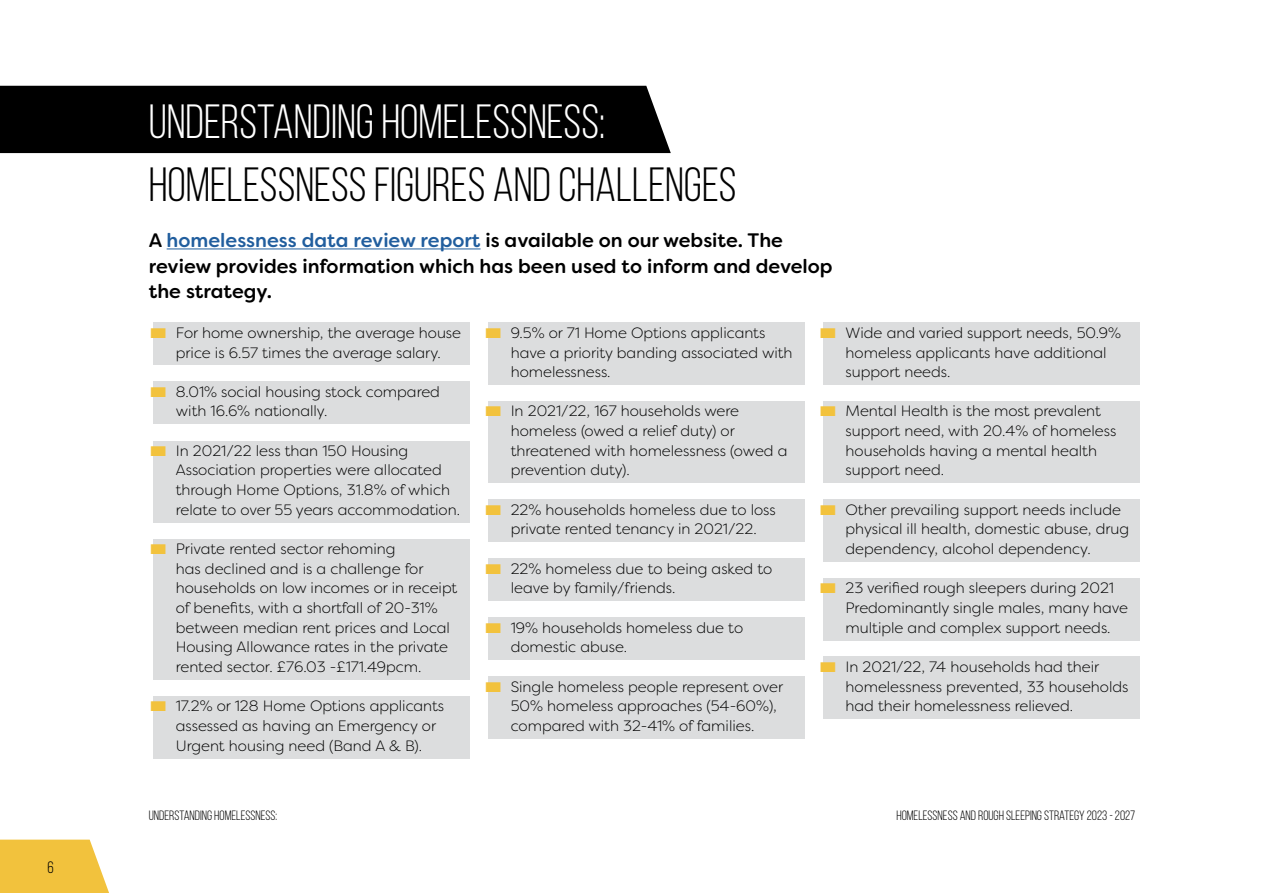
<style>
.page{position:relative;width:1263px;height:893px;background:#fff}
.page>*{position:absolute;margin:0;border:0;box-sizing:border-box;transform-origin:0 0}
.Chapter_left_page_H1{font:48px/63px "Bebas Neue";color:#000}
.First_para_P{font:500 19.5px/25.5px "Filson Soft";color:#000}
.t1{font:16.5px "Bebas Neue";color:#000}
.t2{font:300 15px/19.6px "Filson Soft";color:#000}
.t3{font:13.5px "Bebas Neue";color:#000}
.s1{color:#fff}
.s2{color:#215e9e}
.s3{font-family:"Arial";font-weight:700;font-style:italic;font-size:21px;color:#f2c23d}
</style>
<div class="page">
<svg style="left:0;top:840px;width:109px;height:53px;background:#f3c74d"></svg>
<div style="left:0;top:86px;width:671px;height:67px;background:#000"></div>
<hr style="left:167px;top:248px;width:313px;height:1px;background:#215e9e">
<div style="left:153px;top:323px;width:317px;height:42px;background:#dcddde"></div>
<div style="left:153px;top:382px;width:317px;height:42px;background:#dcddde"></div>
<div style="left:153px;top:441px;width:317px;height:81px;background:#dcddde"></div>
<div style="left:153px;top:539px;width:317px;height:141px;background:#dcddde"></div>
<div style="left:153px;top:696px;width:317px;height:62px;background:#dcddde"></div>
<div style="left:488px;top:323px;width:317px;height:62px;background:#dcddde"></div>
<div style="left:488px;top:401px;width:317px;height:82px;background:#dcddde"></div>
<div style="left:488px;top:500px;width:317px;height:42px;background:#dcddde"></div>
<div style="left:488px;top:559px;width:317px;height:42px;background:#dcddde"></div>
<div style="left:488px;top:618px;width:317px;height:42px;background:#dcddde"></div>
<div style="left:488px;top:676px;width:317px;height:62px;background:#dcddde"></div>
<div style="left:823px;top:323px;width:317px;height:62px;background:#dcddde"></div>
<div style="left:823px;top:401px;width:317px;height:82px;background:#dcddde"></div>
<div style="left:823px;top:500px;width:317px;height:62px;background:#dcddde"></div>
<div style="left:823px;top:578px;width:317px;height:62px;background:#dcddde"></div>
<div style="left:823px;top:657px;width:317px;height:62px;background:#dcddde"></div>
<p class="t1" style="left:47px;top:858px;width:8px">6</p>
<h1 class="Chapter_left_page_H1" style="left:149px;top:90px;width:589px"><span class="s1">UNDERSTANDING HOMELESSNESS:<br></span>HOMELESSNESS FIGURES AND CHALLENGES</h1>
<p class="First_para_P" style="left:149px;top:227px;width:685px">A <span class="s2">homelessness data review report</span> is available on our website. The review provides information which has been used to inform and develop the strategy.</p>
<p class="t2" style="left:149px;top:323px;width:314px;text-align:center"><span class="s3">■</span> For home ownership, the average house price is 6.57 times the average salary.</p>
<p class="t2" style="left:176px;top:382px;width:266px;text-indent:-27px"><span class="s3">■</span> 8.01% social housing stock compared with 16.6% nationally.</p>
<p class="t2" style="left:176px;top:441px;width:286px;text-indent:-27px"><span class="s3">■</span> In 2021/22 less than 150 Housing Association properties were allocated through Home Options, 31.8% of which relate to over 55 years accommodation.</p>
<p class="t2" style="left:176px;top:539px;width:283px;text-indent:-27px"><span class="s3">■</span> Private rented sector rehoming<br>has declined and is a challenge for households on low incomes or in receipt of benefits, with a shortfall of 20-31% between median rent prices and Local Housing Allowance rates in the private rented sector. £76.03 -£171.49pcm.</p>
<p class="t2" style="left:176px;top:696px;width:270px;text-indent:-27px"><span class="s3">■</span> 17.2% or 128 Home Options applicants assessed as having an Emergency or<br>Urgent housing need (Band A &amp; B).</p>
<p class="t2" style="left:511px;top:323px;width:283px;text-indent:-27px"><span class="s3">■</span> 9.5% or 71 Home Options applicants have a priority banding associated with homelessness.</p>
<p class="t2" style="left:511px;top:401px;width:278px;text-indent:-27px"><span class="s3">■</span> In 2021/22, 167 households were homeless (owed a relief duty) or threatened with homelessness (owed a prevention duty).</p>
<p class="t2" style="left:484px;top:500px;width:294px;text-align:center"><span class="s3">■</span> 22% households homeless due to loss private rented tenancy in 2021/22.</p>
<p class="t2" style="left:511px;top:558px;width:263px;text-indent:-27px"><span class="s3">■</span> 22% homeless due to being asked to leave by family/friends.</p>
<p class="t2" style="left:511px;top:617px;width:234px;text-indent:-27px"><span class="s3">■</span> 19% households homeless due to domestic abuse.</p>
<p class="t2" style="left:511px;top:676px;width:274px;text-indent:-27px"><span class="s3">■</span> Single homeless people represent over<br>50% homeless approaches (54-60%), compared with 32-41% of families.</p>
<p class="t2" style="left:845px;top:323px;width:277px;text-indent:-27px"><span class="s3">■</span> Wide and varied support needs, 50.9% homeless applicants have additional support needs.</p>
<p class="t2" style="left:845px;top:401px;width:272px;text-indent:-27px"><span class="s3">■</span> Mental Health is the most prevalent support need, with 20.4% of homeless households having a mental health support need.</p>
<p class="t2" style="left:845px;top:500px;width:285px;text-indent:-27px"><span class="s3">■</span> Other prevailing support needs include physical ill health, domestic abuse, drug dependency, alcohol dependency.</p>
<p class="t2" style="left:845px;top:578px;width:284px;text-indent:-27px"><span class="s3">■</span> 23 verified rough sleepers during 2021<br>Predominantly single males, many have multiple and complex support needs.</p>
<p class="t2" style="left:845px;top:657px;width:284px;text-indent:-27px"><span class="s3">■</span> In 2021/22, 74 households had their homelessness prevented, 33 households had their homelessness relieved.</p>
<p class="t3" style="left:149px;top:808px;width:130px">UNDERSTANDING HOMELESSNESS:</p>
<p class="t3" style="left:896px;top:808px;width:240px">HOMELESSNESS AND ROUGH SLEEPING STRATEGY 2023 - 2027</p>
</div>
